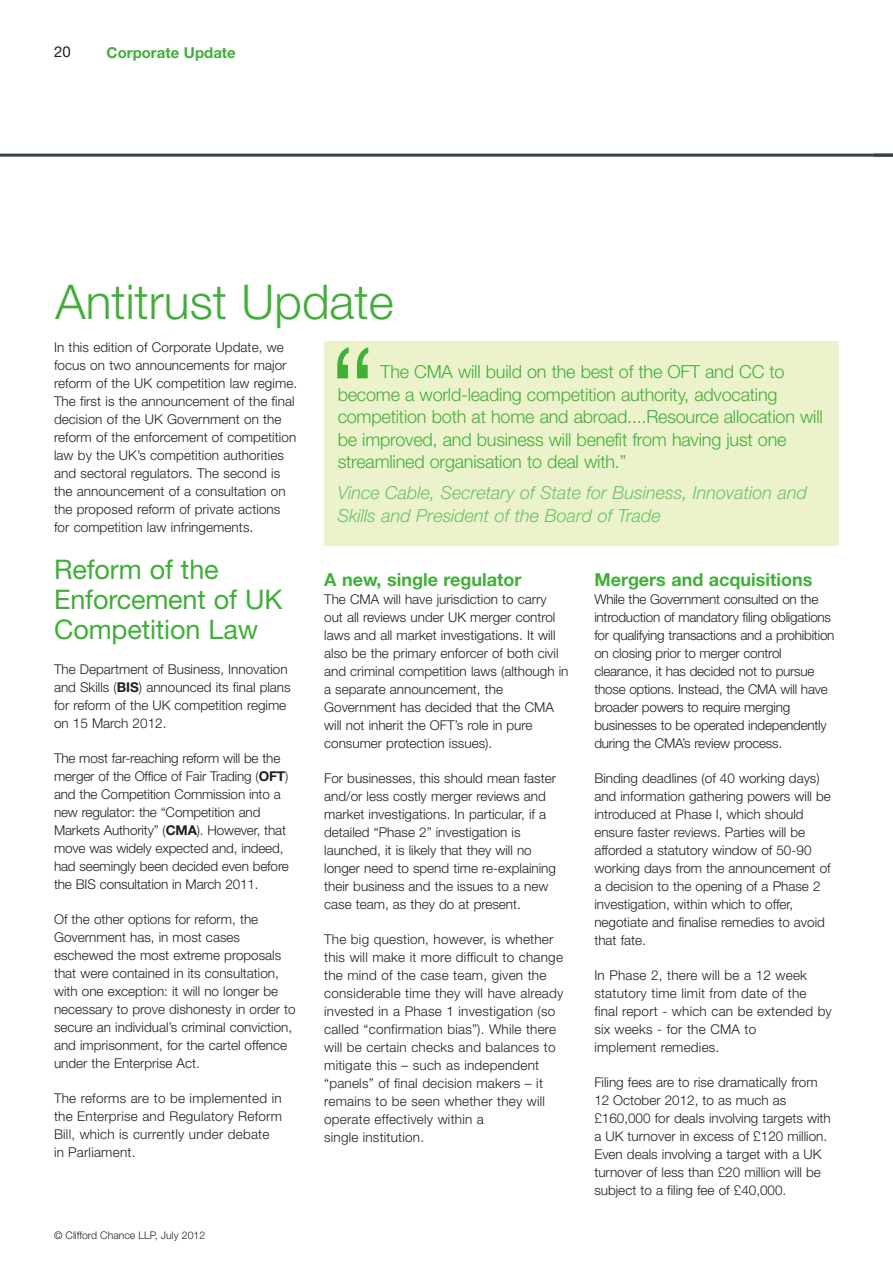
<style>
.page{position:relative;width:893px;height:1263px;background:#fff}
.page>*{position:absolute;margin:0;border:0;box-sizing:border-box;transform-origin:0 0}
.t1{font:300 127.5px "Helvetica Neue LT";color:#41ae39}
.t2{font:300 48px "Helvetica Neue LT";color:#41ae39}
.t3{font:27px/30px "Helvetica Neue LT";letter-spacing:-.005em;color:#41ae39}
.t4{font:300 18px/22.5px "Helvetica Neue LT";letter-spacing:-.01em;color:#41ae39}
.t5{font:italic 300 18px/22.5px "Helvetica Neue LT";color:#6bc067}
.t6{font:700 18px "Helvetica Neue LT";color:#41ae39}
.t7{font:700 15px "Helvetica Neue LT";color:#41ae39}
.t8{font:15px "Helvetica Neue LT";color:#231f20}
.t9{font:300 13.5px/18px "Helvetica Neue LT";color:#231f20}
.t10{font:300 10.5px "Helvetica Neue LT";color:#231f20}
.s1{font-weight:700}
</style>
<div class="page">
<hr style="left:0;top:154px;width:893px;height:3px;background:#35424a">
<div style="left:324px;top:341px;width:515px;height:205px;background:#ecf3cc"></div>
<p class="t8" style="left:54px;top:47px;width:18px">20</p>
<p class="t7" style="left:107px;top:47px;width:131px">Corporate Update</p>
<h2 class="t2" style="left:56px;top:285px;width:340px">Antitrust Update</h2>
<p class="t4" style="left:338px;top:362px;width:487px;text-indent:43px">The CMA will build on the best of the OFT and CC to become a world-leading competition authority, advocating competition both at home and abroad....Resource allocation will be improved, and business will benefit from having just one streamlined organisation to deal with.”</p>
<h3 class="t5" style="left:338px;top:483px;width:471px">Vince Cable, Secretary of State for Business, Innovation and<br>Skills and President of the Board of Trade</h3>
<p class="t9" style="left:54px;top:340px;width:245px">In this edition of Corporate Update, we focus on two announcements for major reform of the UK competition law regime.<br>The first is the announcement of the final decision of the UK Government on the reform of the enforcement of competition law by the UK’s competition authorities and sectoral regulators. The second is the announcement of a consultation on the proposed reform of private actions for competition law infringements.</p>
<h3 class="t3" style="left:54px;top:557px;width:230px">Reform of the<br>Enforcement of UK<br>Competition Law</h3>
<p class="t9" style="left:54px;top:662px;width:238px">The Department of Business, Innovation and Skills (<span class="s1">BIS</span>) announced its final plans for reform of the UK competition regime on 15 March 2012.</p>
<p class="t9" style="left:54px;top:751px;width:236px">The most far-reaching reform will be the merger of the Office of Fair Trading (<span class="s1">OFT</span>) and the Competition Commission into a new regulator: the “Competition and Markets Authority” (<span class="s1">CMA</span>). However, that move was widely expected and, indeed, had seemingly been decided even before the BIS consultation in March 2011.</p>
<p class="t9" style="left:54px;top:912px;width:243px">Of the other options for reform, the Government has, in most cases eschewed the most extreme proposals that were contained in its consultation, with one exception: it will no longer be necessary to prove dishonesty in order to secure an individual’s criminal conviction, and imprisonment, for the cartel offence under the Enterprise Act.</p>
<p class="t9" style="left:54px;top:1091px;width:229px">The reforms are to be implemented in the Enterprise and Regulatory Reform<br>Bill, which is currently under debate in Parliament.</p>
<h1 class="t1" style="left:329px;top:347px;width:49px">“</h1>
<h3 class="t6" style="left:324px;top:573px;width:199px">A new, single regulator</h3>
<p class="t9" style="left:324px;top:591px;width:246px">The CMA will have jurisdiction to carry out all reviews under UK merger control laws and all market investigations. It will also be the primary enforcer of both civil and criminal competition laws (although in a separate announcement, the Government has decided that the CMA will not inherit the OFT’s role in pure consumer protection issues).</p>
<p class="t9" style="left:324px;top:770px;width:233px">For businesses, this should mean faster and/or less costly merger reviews and market investigations. In particular, if a detailed “Phase 2” investigation is launched, it is likely that they will no longer need to spend time re-explaining their business and the issues to a new case team, as they do at present.</p>
<p class="t9" style="left:324px;top:931px;width:241px">The big question, however, is whether this will make it more difficult to change the mind of the case team, given the considerable time they will have already invested in a Phase 1 investigation (so called “confirmation bias”). While there will be certain checks and balances to mitigate this – such as independent “panels” of final decision makers – it remains to be seen whether they will operate effectively within a<br>single institution.</p>
<h3 class="t6" style="left:594px;top:573px;width:220px">Mergers and acquisitions</h3>
<p class="t9" style="left:594px;top:591px;width:242px">While the Government consulted on the introduction of mandatory filing obligations for qualifying transactions and a prohibition on closing prior to merger control clearance, it has decided not to pursue those options. Instead, the CMA will have broader powers to require merging businesses to be operated independently during the CMA’s review process.</p>
<p class="t9" style="left:594px;top:770px;width:238px">Binding deadlines (of 40 working days) and information gathering powers will be introduced at Phase I, which should ensure faster reviews. Parties will be afforded a statutory window of 50-90 working days from the announcement of a decision to the opening of a Phase 2 investigation, within which to offer, negotiate and finalise remedies to avoid that fate.</p>
<p class="t9" style="left:594px;top:967px;width:239px">In Phase 2, there will be a 12 week statutory time limit from date of the final report - which can be extended by six weeks - for the CMA to<br>implement remedies.</p>
<p class="t9" style="left:594px;top:1074px;width:238px">Filing fees are to rise dramatically from 12 October 2012, to as much as £160,000 for deals involving targets with a UK turnover in excess of £120 million.<br>Even deals involving a target with a UK turnover of less than £20 million will be subject to a filing fee of £40,000.</p>
<p class="t10" style="left:54px;top:1231px;width:153px">© Clifford Chance LLP, July 2012</p>
</div>
